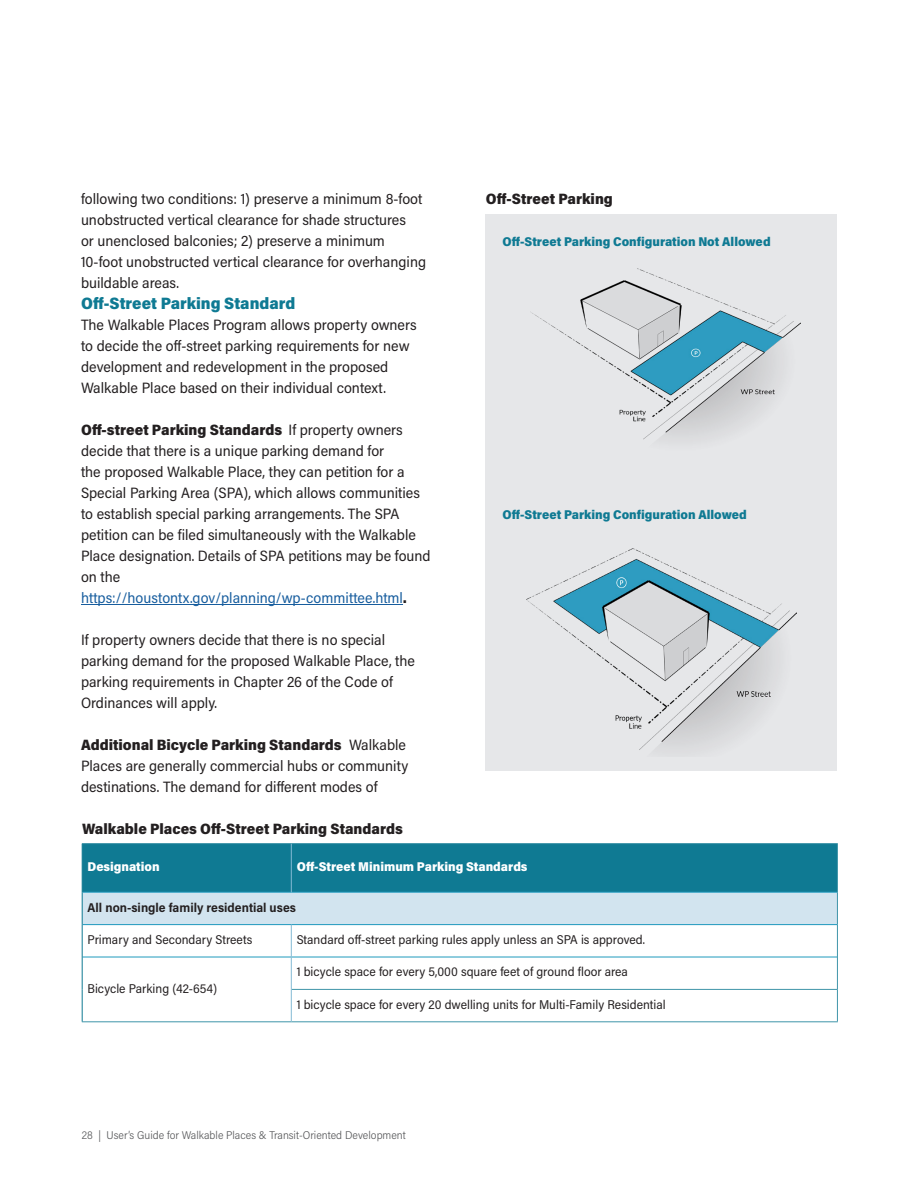
<style>
.page{position:relative;width:918px;height:1188px;background:#fff}
.page>*{position:absolute;margin:0;border:0;box-sizing:border-box;transform-origin:0 0}
.New_section_bold_cop{font:900 16.5px "Acumin Pro Semi Cond";color:#0f7a93}
.New_body{font:15px/21px "Acumin Pro Semi Cond";color:#231f20}
.New_body-2{font:15px "Acumin Pro Semi Cond";color:#175d9e}
.New_body_subhead{font:900 15px "Acumin Pro Semi Cond";color:#231f20}
.New_illustration_hea{font:900 15px "Acumin Pro Semi Cond";color:#231f20}
.New_table_text{font:12.75px "Acumin Pro Semi Cond";color:#231f20}
.New_illustration_sub{font:900 12.75px "Acumin Pro Semi Cond";color:#0f7a93}
.New_table_heading{font:900 12.75px "Acumin Pro Semi Cond";color:#fff}
.New_table_subhead{font:700 12.75px "Acumin Pro Semi Cond";color:#231f20}
.t1{font:300 11.25px "Acumin Pro Semi Cond";color:#57585a}
.s1{font-weight:900}
.s2{font-weight:900;color:#231f20}
</style>
<div class="page">
<div style="left:83px;top:844px;width:754px;height:48px;background:#0f7a93"></div>
<div style="left:82px;top:892px;width:755px;height:33px;background:#d2e4ef"></div>
<hr style="left:837px;top:892px;width:1px;height:33px;background:#3f95a9">
<hr style="left:82px;top:1021px;width:209px;height:1px;background:#3f95a9">
<hr style="left:837px;top:990px;width:1px;height:31px;background:#3f95a9">
<hr style="left:291px;top:1021px;width:547px;height:1px;background:#3f95a9">
<hr style="left:83px;top:892px;width:208px;height:1px;background:#209abe">
<hr style="left:291px;top:892px;width:546px;height:1px;background:#209abe">
<hr style="left:83px;top:924px;width:208px;height:1px;background:#209abe">
<hr style="left:291px;top:924px;width:546px;height:1px;background:#209abe">
<hr style="left:83px;top:957px;width:208px;height:1px;background:#209abe">
<hr style="left:291px;top:957px;width:546px;height:1px;background:#209abe">
<hr style="left:82px;top:843px;width:209px;height:1px;background:#3f95a9">
<hr style="left:291px;top:843px;width:547px;height:1px;background:#3f95a9">
<hr style="left:837px;top:844px;width:1px;height:48px;background:#3f95a9">
<hr style="left:837px;top:925px;width:1px;height:32px;background:#3f95a9">
<hr style="left:82px;top:844px;width:1px;height:48px;background:#0f7a93">
<hr style="left:82px;top:892px;width:1px;height:33px;background:#0f7a93">
<hr style="left:82px;top:925px;width:1px;height:32px;background:#0f7a93">
<hr style="left:82px;top:957px;width:1px;height:32px;background:#0f7a93">
<hr style="left:82px;top:989px;width:1px;height:32px;background:#0f7a93">
<hr style="left:837px;top:957px;width:1px;height:32px;background:#3f95a9">
<hr style="left:291px;top:989px;width:547px;height:1px;background:#3f95a9">
<hr style="left:291px;top:844px;width:1px;height:48px;background:#84bad4">
<hr style="left:291px;top:925px;width:1px;height:32px;background:#84bad4">
<hr style="left:291px;top:989px;width:1px;height:32px;background:#84bad4">
<hr style="left:291px;top:957px;width:1px;height:32px;background:#84bad4">
<div style="left:486px;top:214px;width:351px;height:557px;background:#e6e7e9"></div>
<img style="left:526px;top:549px;width:270px;height:201px">
<img style="left:531px;top:268px;width:270px;height:172px">
<hr style="left:81px;top:604px;width:322px;height:1px;background:#175d9e">
<p class="New_body" style="left:81px;top:188px;width:343px">following two conditions: 1) preserve a minimum 8-foot</p>
<p class="New_illustration_hea" style="left:486px;top:188px;width:128px">Off-Street Parking</p>
<p class="New_body" style="left:81px;top:209px;width:347px">unobstructed vertical clearance for shade structures<br>or unenclosed balconies; 2) preserve a minimum 10-foot unobstructed vertical clearance for overhanging buildable areas.</p>
<p class="New_section_bold_cop" style="left:81px;top:292px;width:216px">Off-Street Parking Standard</p>
<p class="New_body" style="left:81px;top:314px;width:337px">The Walkable Places Program allows property owners to decide the off-street parking requirements for new development and redevelopment in the proposed Walkable Place based on their individual context.</p>
<p class="New_body" style="left:81px;top:419px;width:351px"><span class="s1">Off-street Parking Standards</span> If property owners decide that there is a unique parking demand for<br>the proposed Walkable Place, they can petition for a Special Parking Area (SPA), which allows communities to establish special parking arrangements. The SPA petition can be filed simultaneously with the Walkable Place designation. Details of SPA petitions may be found on the</p>
<p class="New_body-2" style="left:81px;top:587px;width:327px">https://houstontx.gov/planning/wp-committee.html<span class="s2">.</span></p>
<p class="New_body" style="left:81px;top:629px;width:335px">If property owners decide that there is no special parking demand for the proposed Walkable Place, the parking requirements in Chapter 26 of the Code of Ordinances will apply.</p>
<p class="New_body" style="left:81px;top:734px;width:329px"><span class="s1">Additional Bicycle Parking Standards</span> Walkable<br>Places are generally commercial hubs or community destinations. The demand for different modes of</p>
<p class="New_illustration_sub" style="left:502px;top:233px;width:270px">Off-Street Parking Configuration Not Allowed</p>
<p class="New_illustration_sub" style="left:502px;top:506px;width:246px">Off-Street Parking Configuration Allowed</p>
<p class="New_body_subhead" style="left:82px;top:818px;width:322px">Walkable Places Off-Street Parking Standards</p>
<p class="New_table_heading" style="left:88px;top:858px;width:74px">Designation</p>
<p class="New_table_heading" style="left:297px;top:858px;width:232px">Off-Street Minimum Parking Standards</p>
<p class="New_table_subhead" style="left:88px;top:898px;width:210px">All non-single family residential uses</p>
<p class="New_table_text" style="left:88px;top:931px;width:166px">Primary and Secondary Streets</p>
<p class="New_table_text" style="left:297px;top:931px;width:350px">Standard off-street parking rules apply unless an SPA is approved.</p>
<p class="New_table_text" style="left:88px;top:979px;width:131px">Bicycle Parking (42-654)</p>
<p class="New_table_text" style="left:297px;top:963px;width:333px">1 bicycle space for every 5,000 square feet of ground floor area</p>
<p class="New_table_text" style="left:297px;top:996px;width:371px">1 bicycle space for every 20 dwelling units for Multi-Family Residential</p>
<p class="t1" style="left:82px;top:1127px;width:325px">28 | User’s Guide for Walkable Places &amp; Transit-Oriented Development</p>
</div>
